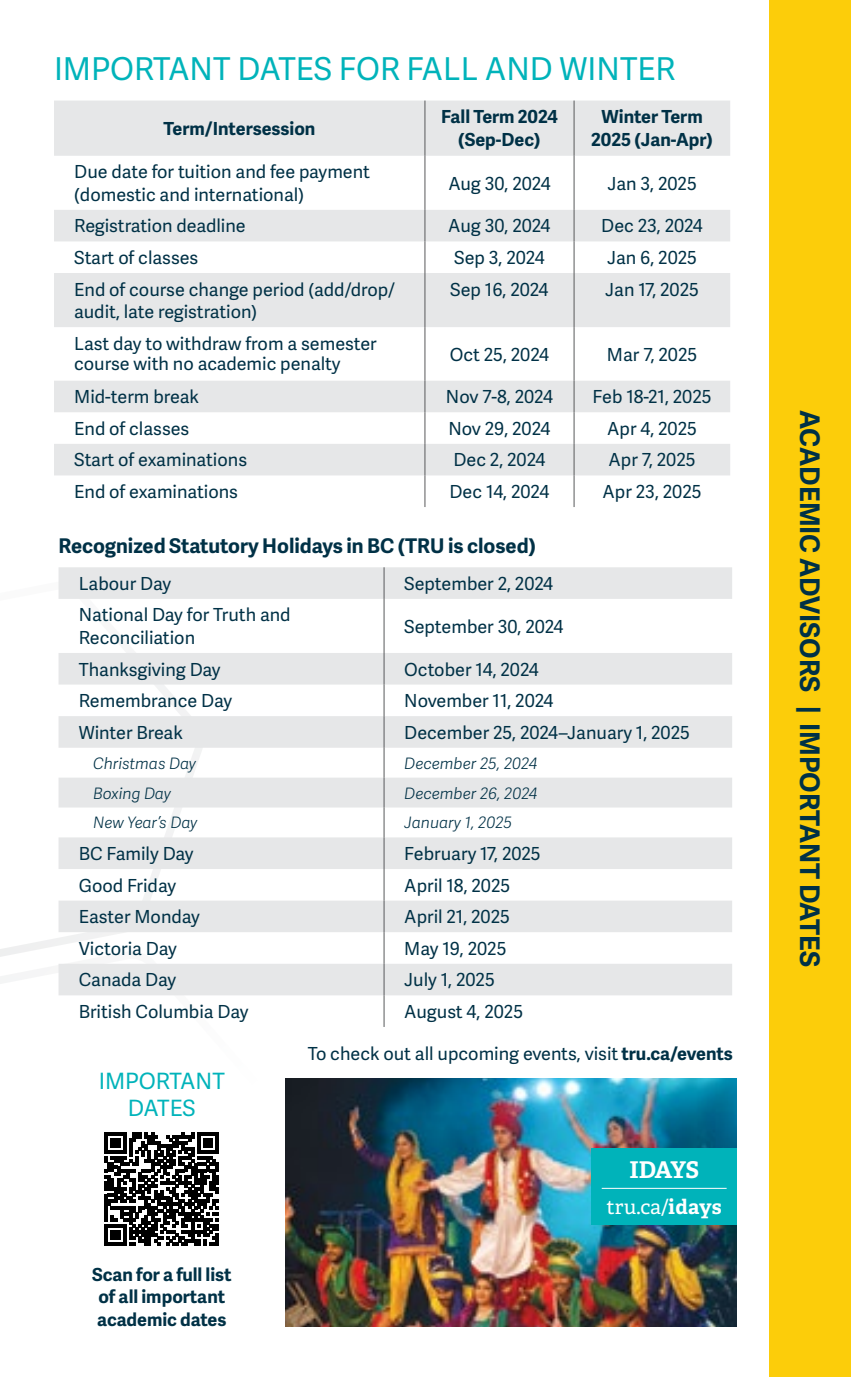
<style>
.page{position:relative;width:851px;height:1377px;background:#fff}
.page>*{position:absolute;margin:0;border:0;box-sizing:border-box;transform-origin:0 0}
.t1{font:31.5px "Adelle Sans";color:#00b3ba}
.t2{font:700 27px "Adelle Sans";color:#003146}
.t3{font:700 23.18px "Adelle";letter-spacing:-.035em;color:#fff}
.t4{font:22.5px/27px "Adelle Sans";letter-spacing:-.005em;color:#00b3ba;text-align:center}
.t5{font:700 20.25px "Adelle Sans";color:#003146}
.t6{font:20.25px "Adelle";color:#fff}
.t7{font:18px/22.5px "Adelle Sans";color:#003146}
.t8{font:700 18px/22.5px "Adelle Sans";color:#003146;text-align:center}
.t9{font:italic 300 15.75px "Adelle Sans";color:#003146}
.s1{font-weight:700}
</style>
<div class="page">
<svg style="left:0;top:938px;width:58px;height:19px"></svg>
<div style="left:770px;top:0;width:80px;height:1377px;background:#fccd0a"></div>
<svg style="left:58px;top:567px;width:674px;height:428px;fill:#e9eaeb"></svg>
<hr style="left:383px;top:567px;width:1px;height:32px;background:#58595b">
<hr style="left:383px;top:599px;width:1px;height:54px;background:#58595b">
<hr style="left:383px;top:653px;width:1px;height:32px;background:#58595b">
<hr style="left:383px;top:685px;width:1px;height:31px;background:#58595b">
<hr style="left:383px;top:716px;width:1px;height:32px;background:#58595b">
<hr style="left:383px;top:748px;width:1px;height:30px;background:#58595b">
<hr style="left:383px;top:778px;width:1px;height:30px;background:#58595b">
<svg style="left:383px;top:808px;width:1px;height:29px"></svg>
<hr style="left:383px;top:837px;width:1px;height:32px;background:#58595b">
<hr style="left:383px;top:869px;width:1px;height:32px;background:#58595b">
<hr style="left:383px;top:901px;width:1px;height:31px;background:#58595b">
<hr style="left:383px;top:932px;width:1px;height:32px;background:#58595b">
<hr style="left:383px;top:964px;width:1px;height:31px;background:#58595b">
<hr style="left:383px;top:995px;width:1px;height:32px;background:#58595b">
<img style="left:285px;top:1079px;width:451px;height:248px">
<div style="left:591px;top:1148px;width:145px;height:77px;background:#00b3ba"></div>
<hr style="left:601px;top:1188px;width:125px;height:1px;background:#fff">
<svg style="left:54px;top:101px;width:676px;height:374px;fill:#e6e7e8"></svg>
<hr style="left:424px;top:101px;width:1px;height:55px;background:#58595b">
<hr style="left:573px;top:101px;width:1px;height:55px;background:#58595b">
<hr style="left:424px;top:156px;width:1px;height:54px;background:#58595b">
<hr style="left:573px;top:156px;width:1px;height:54px;background:#58595b">
<hr style="left:424px;top:210px;width:1px;height:31px;background:#58595b">
<hr style="left:573px;top:210px;width:1px;height:31px;background:#58595b">
<hr style="left:424px;top:241px;width:1px;height:32px;background:#58595b">
<hr style="left:573px;top:241px;width:1px;height:32px;background:#58595b">
<hr style="left:424px;top:273px;width:1px;height:54px;background:#58595b">
<hr style="left:573px;top:273px;width:1px;height:54px;background:#58595b">
<hr style="left:424px;top:327px;width:1px;height:54px;background:#58595b">
<hr style="left:573px;top:327px;width:1px;height:54px;background:#58595b">
<hr style="left:424px;top:381px;width:1px;height:31px;background:#58595b">
<hr style="left:573px;top:381px;width:1px;height:31px;background:#58595b">
<hr style="left:424px;top:412px;width:1px;height:32px;background:#58595b">
<hr style="left:573px;top:412px;width:1px;height:32px;background:#58595b">
<hr style="left:424px;top:444px;width:1px;height:31px;background:#58595b">
<hr style="left:573px;top:444px;width:1px;height:31px;background:#58595b">
<hr style="left:424px;top:475px;width:1px;height:32px;background:#58595b">
<hr style="left:573px;top:475px;width:1px;height:32px;background:#58595b">
<svg style="left:105px;top:1132px;width:114px;height:114px"></svg>
<h1 class="t1" style="left:54px;top:47px;width:622px">IMPORTANT DATES FOR FALL AND WINTER</h1>
<p class="t8" style="left:163px;top:117px;width:153px">Term/Intersession</p>
<p class="t8" style="left:441px;top:105px;width:118px">Fall Term 2024 (Sep-Dec)</p>
<p class="t8" style="left:591px;top:105px;width:123px">Winter Term<br>2025 (Jan-Apr)</p>
<p class="t7" style="left:74px;top:160px;width:297px">Due date for tuition and fee payment (domestic and international)</p>
<p class="t7" style="left:448px;top:171px;width:104px">Aug 30, 2024</p>
<p class="t7" style="left:607px;top:171px;width:91px">Jan 3, 2025</p>
<p class="t7" style="left:74px;top:214px;width:173px">Registration deadline</p>
<p class="t7" style="left:448px;top:214px;width:104px">Aug 30, 2024</p>
<p class="t7" style="left:601px;top:214px;width:103px">Dec 23, 2024</p>
<p class="t7" style="left:74px;top:246px;width:126px">Start of classes</p>
<p class="t7" style="left:454px;top:246px;width:92px">Sep 3, 2024</p>
<p class="t7" style="left:607px;top:246px;width:91px">Jan 6, 2025</p>
<p class="t7" style="left:74px;top:277px;width:322px">End of course change period (add/drop/ audit, late registration)</p>
<p class="t7" style="left:450px;top:277px;width:100px">Sep 16, 2024</p>
<p class="t7" style="left:605px;top:277px;width:95px">Jan 17, 2025</p>
<p class="t7" style="left:74px;top:333px;width:304px;line-height:20.2px">Last day to withdraw from a semester course with no academic penalty</p>
<p class="t7" style="left:450px;top:342px;width:101px">Oct 25, 2024</p>
<p class="t7" style="left:607px;top:342px;width:92px">Mar 7, 2025</p>
<p class="t7" style="left:74px;top:385px;width:126px">Mid-term break</p>
<p class="t7" style="left:446px;top:385px;width:108px">Nov 7-8, 2024</p>
<p class="t7" style="left:592px;top:385px;width:120px">Feb 18-21, 2025</p>
<p class="t7" style="left:74px;top:417px;width:117px">End of classes</p>
<p class="t7" style="left:448px;top:417px;width:103px">Nov 29, 2024</p>
<p class="t7" style="left:607px;top:417px;width:91px">Apr 4, 2025</p>
<p class="t7" style="left:74px;top:448px;width:174px">Start of examinations</p>
<p class="t7" style="left:453px;top:448px;width:93px">Dec 2, 2024</p>
<p class="t7" style="left:608px;top:448px;width:89px">Apr 7, 2025</p>
<p class="t7" style="left:74px;top:480px;width:165px">End of examinations</p>
<p class="t7" style="left:449px;top:480px;width:101px">Dec 14, 2024</p>
<p class="t7" style="left:602px;top:480px;width:100px">Apr 23, 2025</p>
<p class="t5" style="left:58px;top:531px;width:479px">Recognized Statutory Holidays in BC (TRU is closed)</p>
<p class="t7" style="left:79px;top:572px;width:94px">Labour Day</p>
<p class="t7" style="left:404px;top:572px;width:150px">September 2, 2024</p>
<p class="t7" style="left:79px;top:603px;width:213px">National Day for Truth and<br>Reconciliation</p>
<p class="t7" style="left:404px;top:615px;width:161px">September 30, 2024</p>
<p class="t7" style="left:79px;top:657px;width:143px">Thanksgiving Day</p>
<p class="t7" style="left:404px;top:657px;width:136px">October 14, 2024</p>
<p class="t7" style="left:79px;top:689px;width:155px">Remembrance Day</p>
<p class="t7" style="left:404px;top:689px;width:151px">November 11, 2024</p>
<p class="t7" style="left:79px;top:721px;width:106px">Winter Break</p>
<p class="t7" style="left:404px;top:721px;width:287px">December 25, 2024–January 1, 2025</p>
<p class="t9" style="left:93px;top:752px;width:104px">Christmas Day</p>
<p class="t9" style="left:404px;top:752px;width:134px">December 25, 2024</p>
<p class="t9" style="left:93px;top:782px;width:79px">Boxing Day</p>
<p class="t9" style="left:404px;top:782px;width:135px">December 26, 2024</p>
<p class="t9" style="left:93px;top:811px;width:106px">New Year’s Day</p>
<p class="t9" style="left:404px;top:811px;width:109px">January 1, 2025</p>
<p class="t7" style="left:79px;top:842px;width:116px">BC Family Day</p>
<p class="t7" style="left:404px;top:842px;width:138px">February 17, 2025</p>
<p class="t7" style="left:79px;top:873px;width:99px">Good Friday</p>
<p class="t7" style="left:404px;top:873px;width:107px">April 18, 2025</p>
<p class="t7" style="left:79px;top:905px;width:123px">Easter Monday</p>
<p class="t7" style="left:404px;top:905px;width:107px">April 21, 2025</p>
<p class="t7" style="left:79px;top:937px;width:100px">Victoria Day</p>
<p class="t7" style="left:404px;top:937px;width:104px">May 19, 2025</p>
<p class="t7" style="left:79px;top:968px;width:99px">Canada Day</p>
<p class="t7" style="left:404px;top:968px;width:92px">July 1, 2025</p>
<p class="t7" style="left:79px;top:1000px;width:171px">British Columbia Day</p>
<p class="t7" style="left:404px;top:1000px;width:120px">August 4, 2025</p>
<p class="t7" style="left:308px;top:1042px;width:426px">To check out all upcoming events, visit <span class="s1">tru.ca/events</span></p>
<p class="t4" style="left:99px;top:1066px;width:128px">IMPORTANT<br>DATES</p>
<p class="t8" style="left:92px;top:1262px;width:141px;text-align:left">Scan for a full list of all important academic dates</p>
<p class="t3" style="left:629px;top:1155px;width:71px">IDAYS</p>
<p class="t6" style="left:606px;top:1194px;width:117px">tru.ca/<span class="s1">idays</span></p>
<h2 class="t2" style="left:829px;top:410px;width:559px;rotate:90deg">ACADEMIC ADVISORS | IMPORTANT DATES</h2>
</div>
